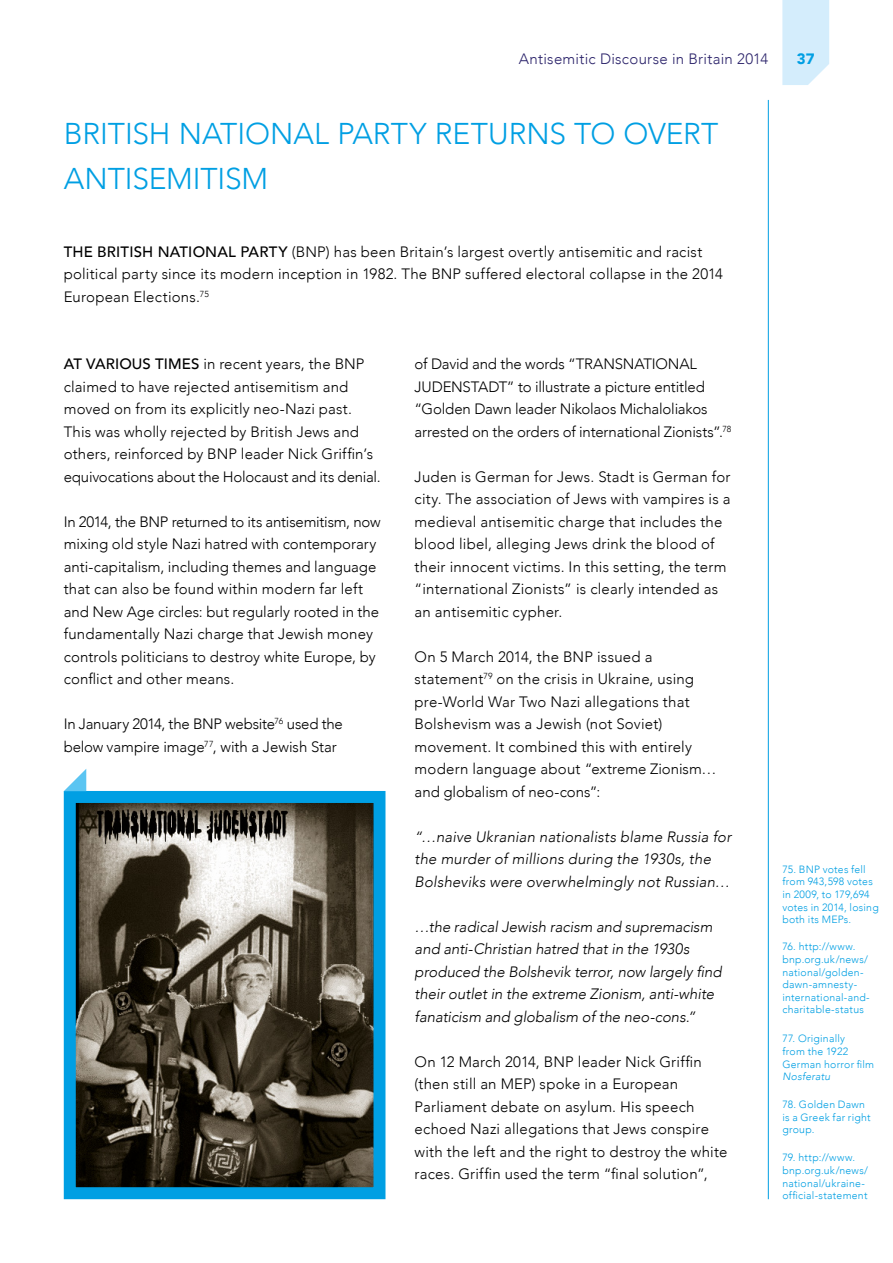
<style>
.page{position:relative;width:893px;height:1263px;background:#fff}
.page>*{position:absolute;margin:0;border:0;box-sizing:border-box;transform-origin:0 0}
.t1{font:300 30px/45px "Avenir";color:#009fe3}
.t2{font:300 15px/22.5px "Avenir";letter-spacing:.01em;color:#000}
.t3{font:italic 300 15px/22.5px "Avenir";color:#000}
.t4{font:300 15px/22.5px "Avenir";letter-spacing:-.01em;color:#000}
.t5{font:300 15px "Avenir";letter-spacing:.02em;color:#2c246b}
.t6{font:900 15px "Avenir";color:#009fe3}
.t7{font:300 10.5px/12.6px "Avenir";letter-spacing:.025em;color:#009fe3}
.t8{font:italic 300 10.5px "Avenir";letter-spacing:.025em;color:#009fe3}
.s1{font-weight:500}
</style>
<div class="page">
<svg style="left:782px;top:0;width:47px;height:85px;background:#d6eefc"></svg>
<hr style="left:768px;top:100px;width:1px;height:1099px;background:#009fe3">
<img style="left:77px;top:804px;width:295px;height:382px">
<div style="left:64px;top:791px;width:321px;height:408px;border:12px solid #009fe3"></div>
<svg style="left:64px;top:769px;width:22px;height:22px"></svg>
<p class="t5" style="left:519px;top:50px;width:251px">Antisemitic Discourse in Britain 2014</p>
<p class="t6" style="left:797px;top:46px;width:19px">37</p>
<h1 class="t1" style="left:64px;top:111px;width:656px">BRITISH NATIONAL PARTY RETURNS TO OVERT<br>ANTISEMITISM</h1>
<p class="t2" style="left:64px;top:240px;width:661px"><span class="s1">THE BRITISH NATIONAL PARTY</span> (BNP) has been Britain’s largest overtly antisemitic and racist political party since its modern inception in 1982. The BNP suffered electoral collapse in the 2014<br>European Elections.<sup>75</sup></p>
<p class="t2" style="left:64px;top:353px;width:318px"><span class="s1">AT VARIOUS TIMES</span> in recent years, the BNP claimed to have rejected antisemitism and moved on from its explicitly neo-Nazi past.<br>This was wholly rejected by British Jews and others, reinforced by BNP leader Nick Griffin’s equivocations about the Holocaust and its denial.</p>
<p class="t2" style="left:64px;top:510px;width:318px">In 2014, the BNP returned to its antisemitism, now mixing old style Nazi hatred with contemporary anti-capitalism, including themes and language that can also be found within modern far left and New Age circles: but regularly rooted in the fundamentally Nazi charge that Jewish money controls politicians to destroy white Europe, by conflict and other means.</p>
<p class="t4" style="left:64px;top:713px;width:281px">In January 2014, the BNP website<sup>76</sup> used the below vampire image<sup>77</sup>, with a Jewish Star</p>
<p class="t4" style="left:415px;top:353px;width:318px">of David and the words “TRANSNATIONAL JUDENSTADT” to illustrate a picture entitled “Golden Dawn leader Nikolaos Michaloliakos arrested on the orders of international Zionists”.<sup>78</sup></p>
<p class="t2" style="left:415px;top:465px;width:317px">Juden is German for Jews. Stadt is German for city. The association of Jews with vampires is a medieval antisemitic charge that includes the blood libel, alleging Jews drink the blood of their innocent victims. In this setting, the term “international Zionists” is clearly intended as an antisemitic cypher.</p>
<p class="t2" style="left:415px;top:645px;width:303px">On 5 March 2014, the BNP issued a statement<sup>79</sup> on the crisis in Ukraine, using pre-World War Two Nazi allegations that Bolshevism was a Jewish (not Soviet) movement. It combined this with entirely modern language about “extreme Zionism… and globalism of neo-cons”:</p>
<p class="t3" style="left:415px;top:825px;width:318px">“…naive Ukranian nationalists blame Russia for the murder of millions during the 1930s, the<br>Bolsheviks were overwhelmingly not Russian…</p>
<p class="t3" style="left:415px;top:915px;width:309px">…the radical Jewish racism and supremacism and anti-Christian hatred that in the 1930s produced the Bolshevik terror, now largely find their outlet in the extreme Zionism, anti-white fanaticism and globalism of the neo-cons.”</p>
<p class="t2" style="left:415px;top:1050px;width:314px">On 12 March 2014, BNP leader Nick Griffin (then still an MEP) spoke in a European Parliament debate on asylum. His speech echoed Nazi allegations that Jews conspire with the left and the right to destroy the white races. Griffin used the term “final solution”,</p>
<p class="t7" style="left:782px;top:863px;width:98px">75. BNP votes fell from 943,598 votes in 2009, to 179,694 votes in 2014, losing both its MEPs.</p>
<p class="t7" style="left:782px;top:940px;width:89px">76. http://www. bnp.org.uk/news/ national/golden&shy;dawn-amnesty&shy;international-and&shy;charitable-status</p>
<p class="t7" style="left:782px;top:1032px;width:93px">77. Originally<br>from the 1922<br>German horror film</p>
<p class="t8" style="left:782px;top:1070px;width:50px">Nosferatu</p>
<p class="t7" style="left:782px;top:1098px;width:90px">78. Golden Dawn is a Greek far right group.</p>
<p class="t7" style="left:782px;top:1151px;width:87px">79. http://www. bnp.org.uk/news/ national/ukraine&shy;official-statement</p>
</div>
